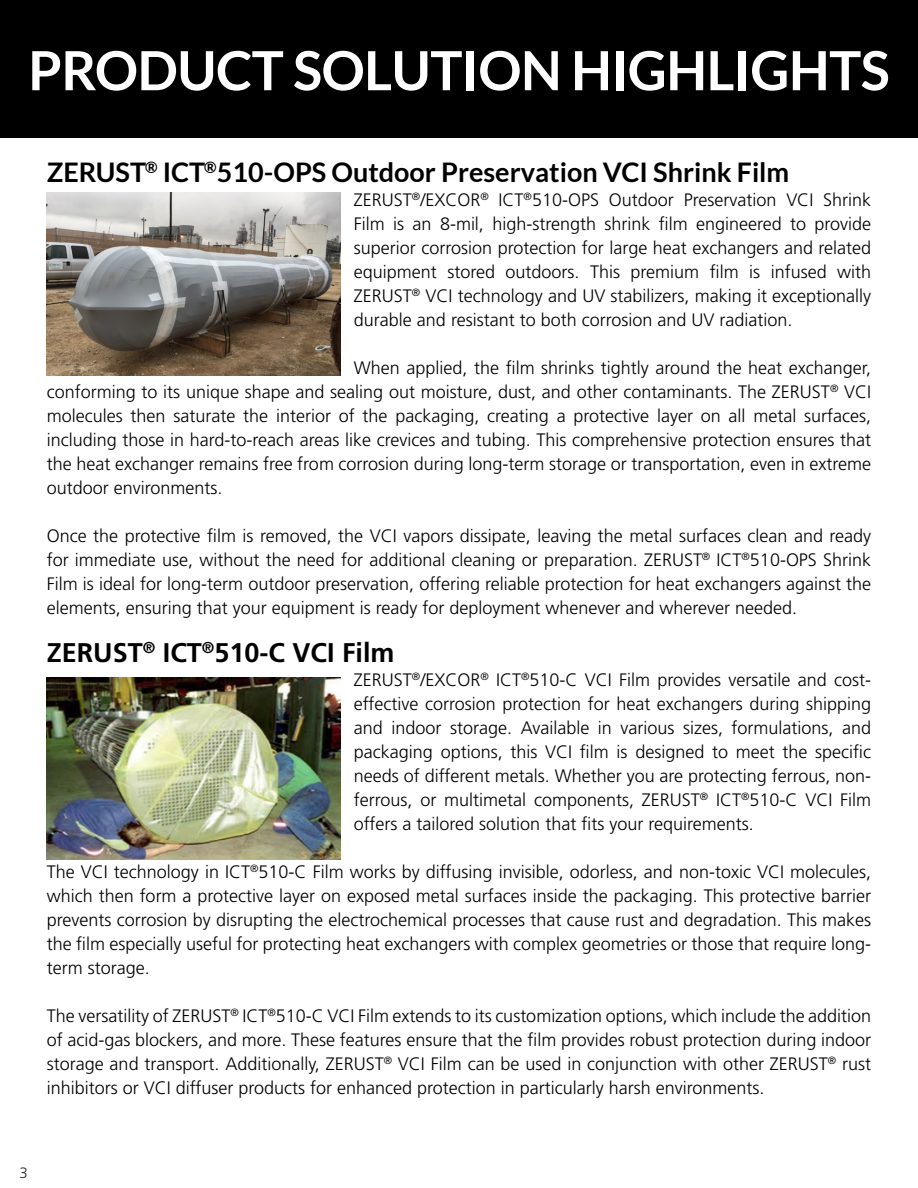
<style>
.page{position:relative;width:918px;height:1188px;background:#fff}
.page>*{position:absolute;margin:0;border:0;box-sizing:border-box;transform-origin:0 0}
._80_Header_C{font:700 54px "Lato";letter-spacing:-.01em;color:#fff}
.Bullet_List{font:700 27px "Lato";color:#000}
.Bullet_List-2{font:700 27px "Frutiger LT Std";color:#000}
.Bullet_List-3{font:300 18px/24px "Frutiger LT Std";color:#000;text-align:justify}
.t1{font:300 15px "Frutiger LT Std";color:#292829}
</style>
<div class="page">
<div style="left:0;top:0;width:918px;height:137px;background:#000"></div>
<img style="left:47px;top:193px;width:293px;height:182px">
<img style="left:47px;top:677px;width:293px;height:182px">
<p class="_80_Header_C" style="left:28px;top:40px;width:863px">PRODUCT SOLUTION HIGHLIGHTS</p>
<p class="Bullet_List" style="left:47px;top:157px;width:744px">ZERUST<sup>®</sup> ICT<sup>®</sup>510-OPS Outdoor Preservation VCI Shrink Film</p>
<p class="Bullet_List-3" style="left:354px;top:188px;width:519px">ZERUST<sup>®</sup>/EXCOR<sup>®</sup> ICT<sup>®</sup>510-OPS Outdoor Preservation VCI Shrink Film is an 8-mil, high-strength shrink film engineered to provide superior corrosion protection for large heat exchangers and related equipment stored outdoors. This premium film is infused with ZERUST<sup>®</sup> VCI technology and UV stabilizers, making it exceptionally durable and resistant to both corrosion and UV radiation.</p>
<p class="Bullet_List-3" style="left:47px;top:356px;width:826px;text-indent:307px">When applied, the film shrinks tightly around the heat exchanger, conforming to its unique shape and sealing out moisture, dust, and other contaminants. The ZERUST<sup>®</sup> VCI molecules then saturate the interior of the packaging, creating a protective layer on all metal surfaces, including those in hard-to-reach areas like crevices and tubing. This comprehensive protection ensures that the heat exchanger remains free from corrosion during long-term storage or transportation, even in extreme outdoor environments.</p>
<p class="Bullet_List-3" style="left:47px;top:524px;width:826px">Once the protective film is removed, the VCI vapors dissipate, leaving the metal surfaces clean and ready for immediate use, without the need for additional cleaning or preparation. ZERUST<sup>®</sup> ICT<sup>®</sup>510-OPS Shrink Film is ideal for long-term outdoor preservation, offering reliable protection for heat exchangers against the elements, ensuring that your equipment is ready for deployment whenever and wherever needed.</p>
<p class="Bullet_List-2" style="left:47px;top:637px;width:349px">ZERUST<sup>®</sup> ICT<sup>®</sup>510-C VCI Film</p>
<p class="Bullet_List-3" style="left:354px;top:668px;width:519px">ZERUST<sup>®</sup>/EXCOR<sup>®</sup> ICT<sup>®</sup>510-C VCI Film provides versatile and cost&shy;effective corrosion protection for heat exchangers during shipping and indoor storage. Available in various sizes, formulations, and packaging options, this VCI film is designed to meet the specific needs of different metals. Whether you are protecting ferrous, non&shy;ferrous, or multimetal components, ZERUST<sup>®</sup> ICT<sup>®</sup>510-C VCI Film offers a tailored solution that fits your requirements.</p>
<p class="Bullet_List-3" style="left:47px;top:860px;width:826px">The VCI technology in ICT<sup>®</sup>510-C Film works by diffusing invisible, odorless, and non-toxic VCI molecules, which then form a protective layer on exposed metal surfaces inside the packaging. This protective barrier prevents corrosion by disrupting the electrochemical processes that cause rust and degradation. This makes the film especially useful for protecting heat exchangers with complex geometries or those that require long&shy;term storage.</p>
<p class="Bullet_List-3" style="left:47px;top:1004px;width:826px">The versatility of ZERUST<sup>®</sup> ICT<sup>®</sup>510-C VCI Film extends to its customization options, which include the addition of acid-gas blockers, and more. These features ensure that the film provides robust protection during indoor storage and transport. Additionally, ZERUST<sup>®</sup> VCI Film can be used in conjunction with other ZERUST<sup>®</sup> rust inhibitors or VCI diffuser products for enhanced protection in particularly harsh environments.</p>
<p class="t1" style="left:20px;top:1164px;width:10px">3</p>
</div>
